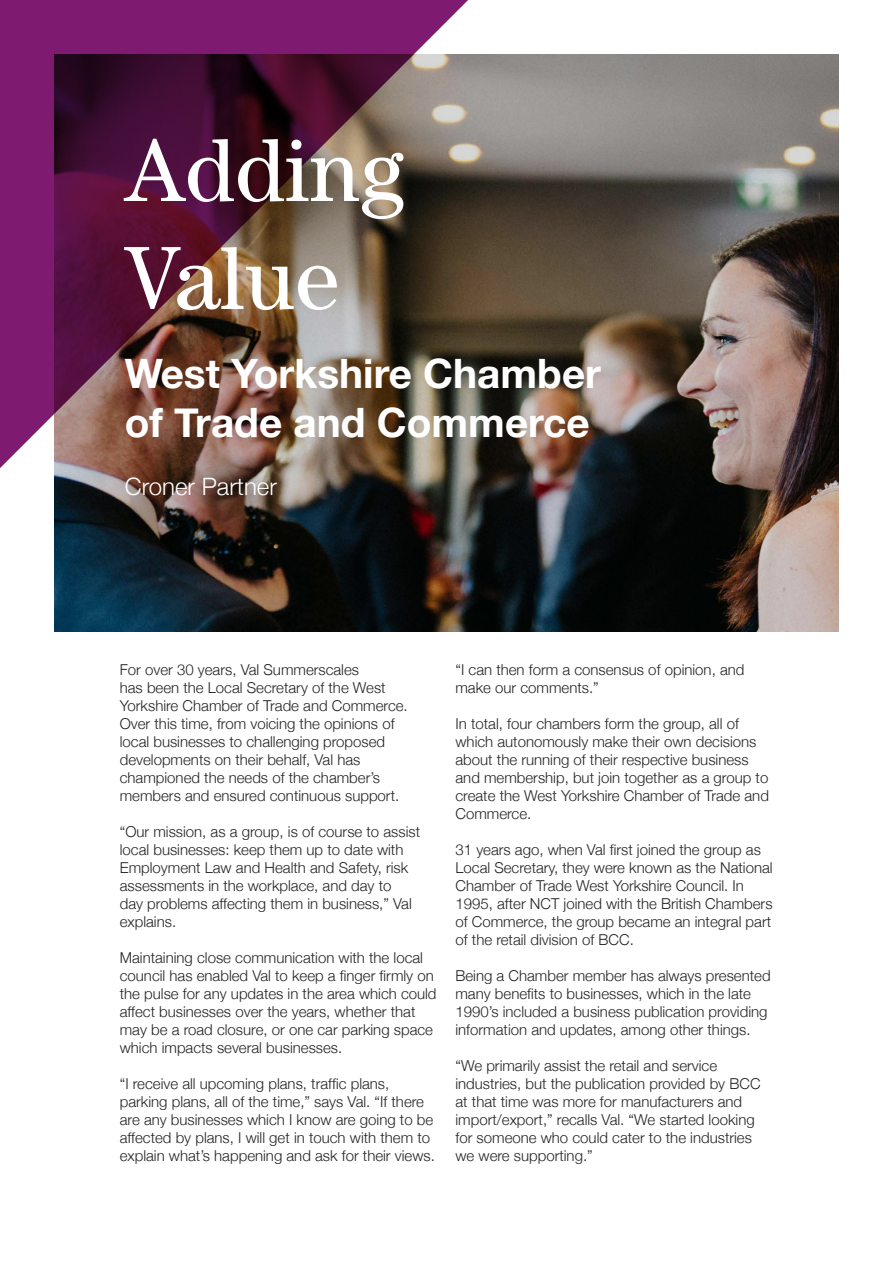
<style>
.page{position:relative;width:893px;height:1263px;background:#fff}
.page>*{position:absolute;margin:0;border:0;box-sizing:border-box;transform-origin:0 0}
.t1{font:90px/108px "Century Std";color:#fff}
.t2{font:700 40.5px/48.6px "Helvetica Neue";color:#fff}
.t3{font:300 24px "Helvetica Neue";color:#fff}
.t4{font:300 15px/18px "Helvetica Neue";color:#222323}
</style>
<div class="page">
<img style="left:609px;top:54px;width:230px;height:577px">
<img style="left:0;top:0;width:609px;height:632px">
<h1 class="t1" style="left:125px;top:115px;width:282px">Adding<br>Value</h1>
<h2 class="t2" style="left:125px;top:351px;width:478px">West Yorkshire Chamber of Trade and Commerce</h2>
<h3 class="t3" style="left:125px;top:467px;width:154px">Croner Partner</h3>
<p class="t4" style="left:120px;top:660px;width:289px">For over 30 years, Val Summerscales<br>has been the Local Secretary of the West Yorkshire Chamber of Trade and Commerce.<br>Over this time, from voicing the opinions of local businesses to challenging proposed developments on their behalf, Val has championed the needs of the chamber’s members and ensured continuous support.</p>
<p class="t4" style="left:120px;top:822px;width:302px">“Our mission, as a group, is of course to assist local businesses: keep them up to date with Employment Law and Health and Safety, risk assessments in the workplace, and day to<br>day problems affecting them in business,” Val explains.</p>
<p class="t4" style="left:120px;top:948px;width:318px">Maintaining close communication with the local council has enabled Val to keep a finger firmly on the pulse for any updates in the area which could affect businesses over the years, whether that may be a road closure, or one car parking space which impacts several businesses.</p>
<p class="t4" style="left:120px;top:1074px;width:317px">“I receive all upcoming plans, traffic plans, parking plans, all of the time,” says Val. “If there are any businesses which I know are going to be affected by plans, I will get in touch with them to explain what’s happening and ask for their views.</p>
<p class="t4" style="left:455px;top:660px;width:290px">“I can then form a consensus of opinion, and make our comments.”</p>
<p class="t4" style="left:455px;top:714px;width:315px">In total, four chambers form the group, all of which autonomously make their own decisions about the running of their respective business and membership, but join together as a group to create the West Yorkshire Chamber of Trade and Commerce.</p>
<p class="t4" style="left:455px;top:840px;width:319px">31 years ago, when Val first joined the group as Local Secretary, they were known as the National Chamber of Trade West Yorkshire Council. In 1995, after NCT joined with the British Chambers of Commerce, the group became an integral part of the retail division of BCC.</p>
<p class="t4" style="left:455px;top:966px;width:317px">Being a Chamber member has always presented many benefits to businesses, which in the late 1990’s included a business publication providing information and updates, among other things.</p>
<p class="t4" style="left:455px;top:1056px;width:307px">“We primarily assist the retail and service industries, but the publication provided by BCC at that time was more for manufacturers and import/export,” recalls Val. “We started looking for someone who could cater to the industries we were supporting.”</p>
</div>
